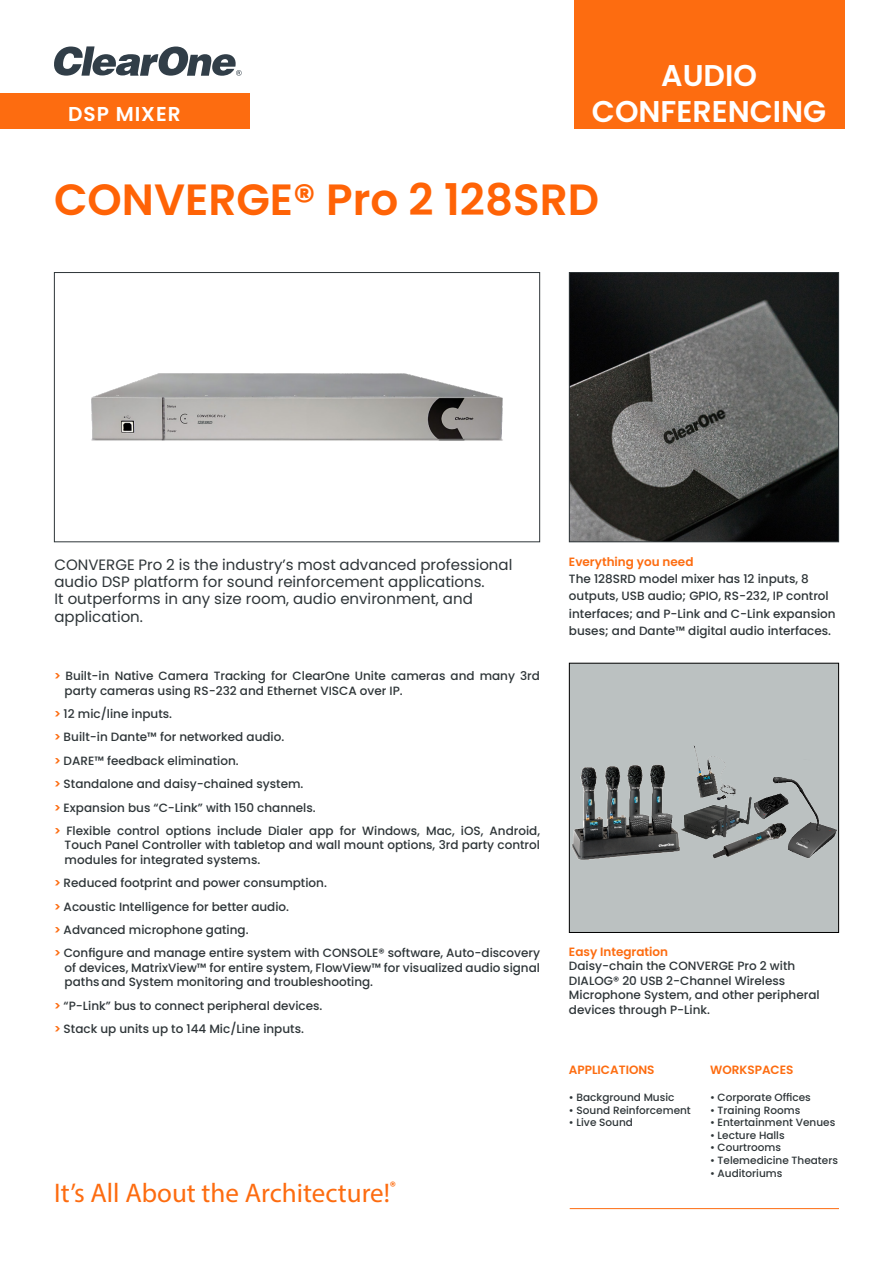
<style>
.page{position:relative;width:893px;height:1263px;background:#fff}
.page>*{position:absolute;margin:0;border:0;box-sizing:border-box;transform-origin:0 0}
.t1{font:600 43.65px "Poppins";color:#ff6306}
.t2{font:600 30px/36px "Poppins";color:#fff;text-align:center}
.t3{font:27px "Myriad Pro";color:#fd6c10}
.t4{font:600 20.1px "Poppins";letter-spacing:.05em;color:#fff}
.t5{font:15px/17.2px "Poppins";color:#2e3538}
.t6{font:500 12px/14.4px "Poppins";color:#2e3538}
.t7{font:600 12px "Poppins";color:#fd6c10}
.t8{font:500 12px "Poppins";color:#fd6c10}
.t9{font:500 10.5px "Poppins";color:#2e3538}
.t10{font:italic 500 4.2px "Poppins";color:#2e3538}
.s1{font-weight:600;color:#fd6c10}
</style>
<div class="page">
<hr style="left:570px;top:1208px;width:269px;height:1px;background:#fd6c10">
<div style="left:0;top:93px;width:249px;height:35px;background:#fd6c10"></div>
<div style="left:574px;top:0;width:270px;height:128px;background:#fd6c10"></div>
<svg style="left:54px;top:46px;width:188px;height:30px"></svg>
<img style="left:571px;top:274px;width:266px;height:266px">
<div style="left:569px;top:272px;width:270px;height:270px;border:1px solid #2e3538"></div>
<img style="left:91px;top:373px;width:412px;height:68px">
<div style="left:54px;top:272px;width:486px;height:270px;border:1px solid #2e3538"></div>
<div style="left:197px;top:419px;width:18px;height:5px;background:#bfbdba"></div>
<div style="left:569px;top:663px;width:270px;height:269px;background:#bbc1c1"></div>
<img style="left:572px;top:745px;width:265px;height:115px">
<div style="left:569px;top:663px;width:270px;height:270px;border:1px solid #000"></div>
<p class="t4" style="left:68px;top:102px;width:114px">DSP MIXER</p>
<p class="t2" style="left:592px;top:58px;width:236px">AUDIO<br>CONFERENCING</p>
<p class="t1" style="left:54px;top:175px;width:547px">CONVERGE® Pro 2 128SRD</p>
<p class="t10" style="left:197px;top:420px;width:18px">128SRD</p>
<p class="t5" style="left:55px;top:556px;width:459px">CONVERGE Pro 2 is the industry’s most advanced professional audio DSP platform for sound reinforcement applications.<br>It outperforms in any size room, audio environment, and application.</p>
<p class="t6" style="left:65px;top:669px;width:477px;text-indent:-11px"><span class="s1">&gt;</span> Built-in Native Camera Tracking for ClearOne Unite cameras and many 3rd party cameras using RS-232 and Ethernet VISCA over IP.</p>
<p class="t6" style="left:54px;top:707px;width:120px"><span class="s1">&gt;</span> 12 mic/line inputs.</p>
<p class="t6" style="left:54px;top:730px;width:232px"><span class="s1">&gt;</span> Built-in Dante™ for networked audio.</p>
<p class="t6" style="left:54px;top:753px;width:186px"><span class="s1">&gt;</span> DARE™ feedback elimination.</p>
<p class="t6" style="left:54px;top:777px;width:251px"><span class="s1">&gt;</span> Standalone and daisy-chained system.</p>
<p class="t6" style="left:54px;top:800px;width:263px"><span class="s1">&gt;</span> Expansion bus “C-Link” with 150 channels.</p>
<p class="t6" style="left:65px;top:824px;width:477px;text-align:justify;text-indent:-11px"><span class="s1">&gt;</span> Flexible control options include Dialer app for Windows, Mac, iOS, Android, Touch Panel Controller with tabletop and wall mount options, 3rd party control modules for integrated systems.</p>
<p class="t6" style="left:54px;top:876px;width:274px"><span class="s1">&gt;</span> Reduced footprint and power consumption.</p>
<p class="t6" style="left:54px;top:899px;width:237px"><span class="s1">&gt;</span> Acoustic Intelligence for better audio.</p>
<p class="t6" style="left:54px;top:923px;width:196px"><span class="s1">&gt;</span> Advanced microphone gating.</p>
<p class="t6" style="left:65px;top:946px;width:477px;text-align:justify;text-indent:-11px"><span class="s1">&gt;</span> Configure and manage entire system with CONSOLE® software, Auto-discovery of devices, MatrixView™ for entire system, FlowView™ for visualized audio signal paths and System monitoring and troubleshooting.</p>
<p class="t6" style="left:54px;top:998px;width:270px"><span class="s1">&gt;</span> “P-Link” bus to connect peripheral devices.</p>
<p class="t6" style="left:54px;top:1022px;width:251px"><span class="s1">&gt;</span> Stack up units up to 144 Mic/Line inputs.</p>
<p class="t3" style="left:54px;top:1176px;width:337px">It’s All About the Architecture!</p>
<p class="t8" style="left:390px;top:1178px;width:8px">®</p>
<p class="t6" style="left:569px;top:553px;width:268px;line-height:17.2px"><span class="s1">Everything you need<br></span>The 128SRD model mixer has 12 inputs, 8 outputs, USB audio; GPIO, RS-232, IP control interfaces; and P-Link and C-Link expansion buses; and Dante™ digital audio interfaces.</p>
<p class="t7" style="left:569px;top:945px;width:101px">Easy Integration</p>
<p class="t6" style="left:569px;top:959px;width:252px">Daisy-chain the CONVERGE Pro 2 with DIALOG® 20 USB 2-Channel Wireless Microphone System, and other peripheral devices through P-Link.</p>
<p class="t7" style="left:569px;top:1063px;width:87px">APPLICATIONS</p>
<p class="t9" style="left:569px;top:1091px;width:107px">• Background Music</p>
<p class="t9" style="left:569px;top:1104px;width:123px">• Sound Reinforcement</p>
<p class="t9" style="left:569px;top:1116px;width:66px">• Live Sound</p>
<p class="t7" style="left:710px;top:1063px;width:85px">WORKSPACES</p>
<p class="t9" style="left:710px;top:1091px;width:102px">• Corporate Offices</p>
<p class="t9" style="left:710px;top:1104px;width:92px">• Training Rooms</p>
<p class="t9" style="left:710px;top:1116px;width:127px">• Entertainment Venues</p>
<p class="t9" style="left:710px;top:1129px;width:76px">• Lecture Halls</p>
<p class="t9" style="left:710px;top:1141px;width:73px">• Courtrooms</p>
<p class="t9" style="left:710px;top:1154px;width:129px">• Telemedicine Theaters</p>
<p class="t9" style="left:710px;top:1167px;width:74px">• Auditoriums</p>
</div>
